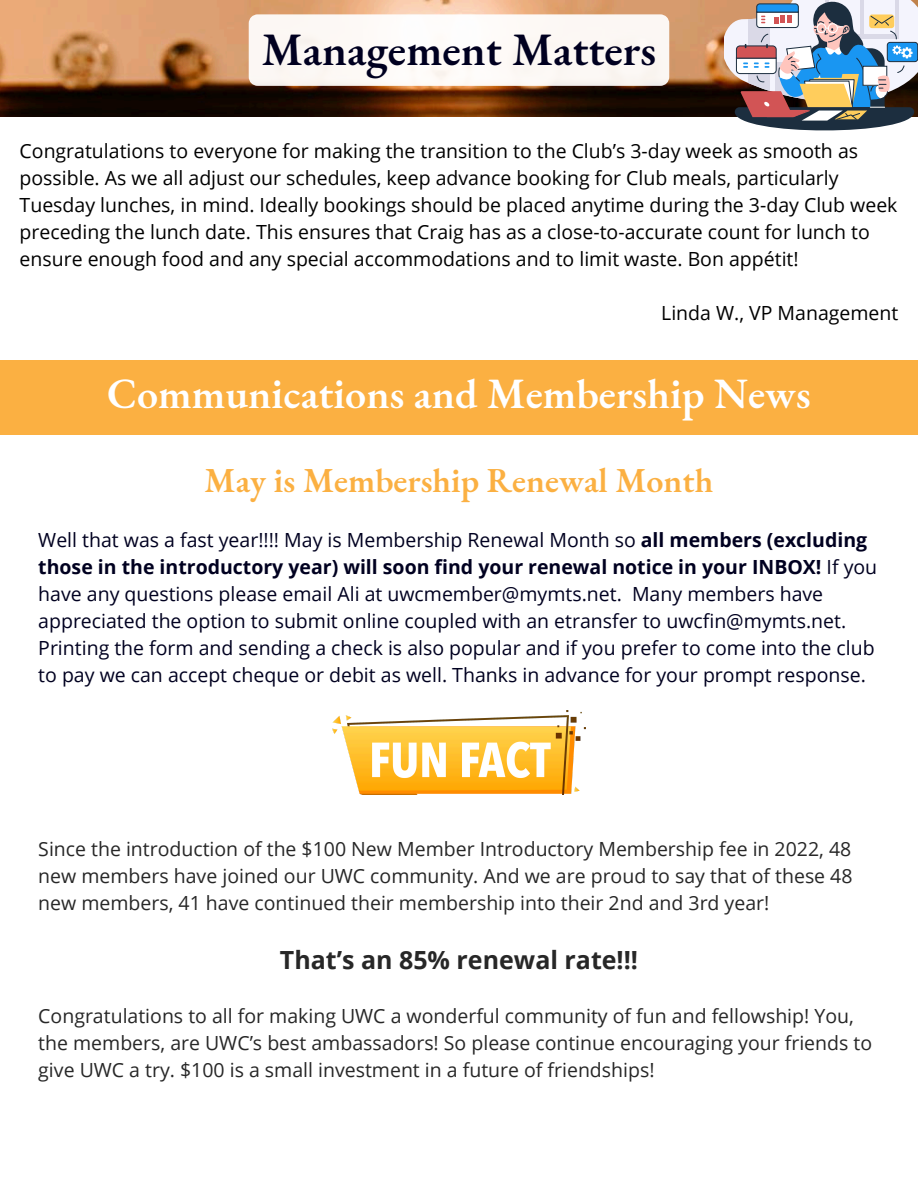
<style>
.page{position:relative;width:918px;height:1188px;background:#fff}
.page>*{position:absolute;margin:0;border:0;box-sizing:border-box;transform-origin:0 0}
.t1{font:600 45.15px "EB Garamond";color:#000020}
.t2{font:600 42.15px "EB Garamond";color:#fff}
.t3{font:600 34.2px "EB Garamond";color:#fbb042}
.t4{font:700 25.05px "Open Sans";color:#272727}
.t5{font:19.5px/27px "Open Sans";color:#000020}
.t6{font:19.5px/27px "Open Sans";color:#272727;text-align:justify}
.t7{font:19.5px/27px "Open Sans";color:#000}
.s1{font-weight:700}
</style>
<div class="page">
<div style="left:0;top:360px;width:918px;height:75px;background:#fbb042"></div>
<img style="left:0;top:0;width:724px;height:117px">
<svg style="left:724px;top:0;width:194px;height:131px"></svg>
<img style="left:332px;top:711px;width:253px;height:83px">
<div style="left:249px;top:14px;width:420px;height:72px;background:#fcf8f5"></div>
<p class="t1" style="left:262px;top:20px;width:396px">Management Matters</p>
<p class="t7" style="left:20px;top:137px;width:879px">Congratulations to everyone for making the transition to the Club’s 3-day week as smooth as possible. As we all adjust our schedules, keep advance booking for Club meals, particularly Tuesday lunches, in mind. Ideally bookings should be placed anytime during the 3-day Club week preceding the lunch date. This ensures that Craig has as a close-to-accurate count for lunch to ensure enough food and any special accommodations and to limit waste. Bon appétit!</p>
<h3 class="t7" style="left:661px;top:299px;width:239px">Linda W., VP Management</h3>
<p class="t2" style="left:107px;top:365px;width:705px">Communications and Membership News</p>
<p class="t3" style="left:205px;top:458px;width:510px">May is Membership Renewal Month</p>
<h1 class="t5" style="left:38px;top:526px;width:840px">Well that was a fast year!!!! May is Membership Renewal Month so <span class="s1">all members (excluding those in the introductory year) will soon find your renewal notice in your INBOX!</span> If you have any questions please email Ali at uwcmember@mymts.net. Many members have appreciated the option to submit online coupled with an etransfer to uwcfin@mymts.net.<br>Printing the form and sending a check is also popular and if you prefer to come into the club to pay we can accept cheque or debit as well. Thanks in advance for your prompt response.</h1>
<p class="t6" style="left:38px;top:834px;width:816px">Since the introduction of the $100 New Member Introductory Membership fee in 2022, 48 new members have joined our UWC community. And we are proud to say that of these 48 new members, 41 have continued their membership into their 2nd and 3rd year!</p>
<p class="t4" style="left:280px;top:942px;width:360px">That’s an 85% renewal rate!!!</p>
<p class="t6" style="left:38px;top:1002px;width:835px;text-align:left">Congratulations to all for making UWC a wonderful community of fun and fellowship! You, the members, are UWC’s best ambassadors! So please continue encouraging your friends to give UWC a try. $100 is a small investment in a future of friendships!</p>
</div>
